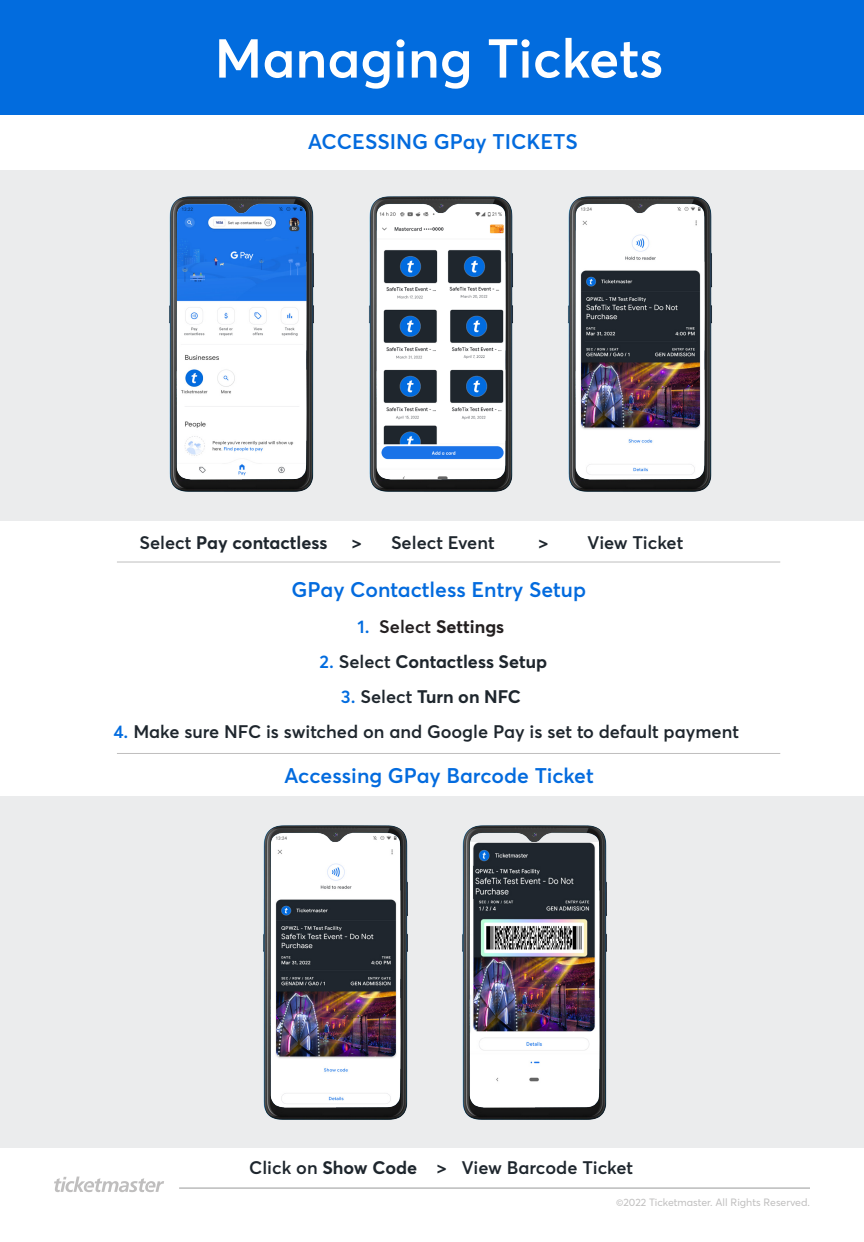
<style>
.page{position:relative;width:864px;height:1242px;background:#fff}
.page>*{position:absolute;margin:0;border:0;box-sizing:border-box;transform-origin:0 0}
.t1{font:600 54px "Averta";color:#fff}
.Bulleted_List{font:600 21px "Averta";color:#036bde}
.t2{font:600 18px "Averta";color:#1e262d}
.t3{font:700 18px "Averta";color:#1e262d}
.t4{font:700 18px "Averta";color:#231f20}
.t5{font:10.5px "Averta";color:#bfbebe}
.s1{font-weight:600}
.s2{font-weight:600;color:#026cdf}
.s3{color:#026cdf}
.s4{font-weight:700}
</style>
<div class="page">
<hr style="left:179px;top:1188px;width:631px;height:1px;background:#989999">
<svg style="left:54px;top:1177px;width:110px;height:15px"></svg>
<div style="left:0;top:0;width:864px;height:115px;background:#026cde"></div>
<div style="left:0;top:170px;width:864px;height:351px;background:#ebeced"></div>
<hr style="left:117px;top:562px;width:663px;height:1px;background:#bfbebe">
<div style="left:0;top:797px;width:864px;height:351px;background:#ebeced"></div>
<img style="left:169px;top:197px;width:145px;height:295px">
<img style="left:568px;top:197px;width:145px;height:295px">
<hr style="left:117px;top:753px;width:663px;height:1px;background:#bfbebe">
<img style="left:263px;top:826px;width:145px;height:294px">
<img style="left:462px;top:826px;width:145px;height:294px">
<img style="left:369px;top:197px;width:145px;height:295px">
<p class="t1" style="left:214px;top:21px;width:450px">Managing Tickets</p>
<p class="Bulleted_List" style="left:308px;top:127px;width:272px">ACCESSING GPay TICKETS</p>
<p class="t3" style="left:140px;top:530px;width:189px"><span class="s1">Select</span> Pay contactless</p>
<p class="t2" style="left:352px;top:530px;width:145px">&gt; Select Event</p>
<p class="t2" style="left:538px;top:530px;width:147px">&gt; View Ticket</p>
<p class="Bulleted_List" style="left:292px;top:575px;width:296px">GPay Contactless Entry Setup</p>
<p class="t4" style="left:358px;top:614px;width:148px"><span class="s2">1.</span> <span class="s1">Select</span> Settings</p>
<p class="t3" style="left:320px;top:649px;width:229px"><span class="s2">2.</span> <span class="s1">Select</span> Contactless Setup</p>
<p class="t3" style="left:341px;top:684px;width:181px"><span class="s2">3.</span> <span class="s1">Select</span> Turn on NFC</p>
<p class="t2" style="left:113px;top:719px;width:627px"><span class="s3">4.</span> Make sure NFC is switched on and Google Pay is set to default payment</p>
<p class="Bulleted_List" style="left:284px;top:761px;width:311px">Accessing GPay Barcode Ticket</p>
<p class="t2" style="left:249px;top:1155px;width:385px">Click on <span class="s4">Show Code</span> &gt; View Barcode Ticket</p>
<p class="t5" style="left:616px;top:1195px;width:195px">©2022 Ticketmaster. All Rights Reserved.</p>
</div>
